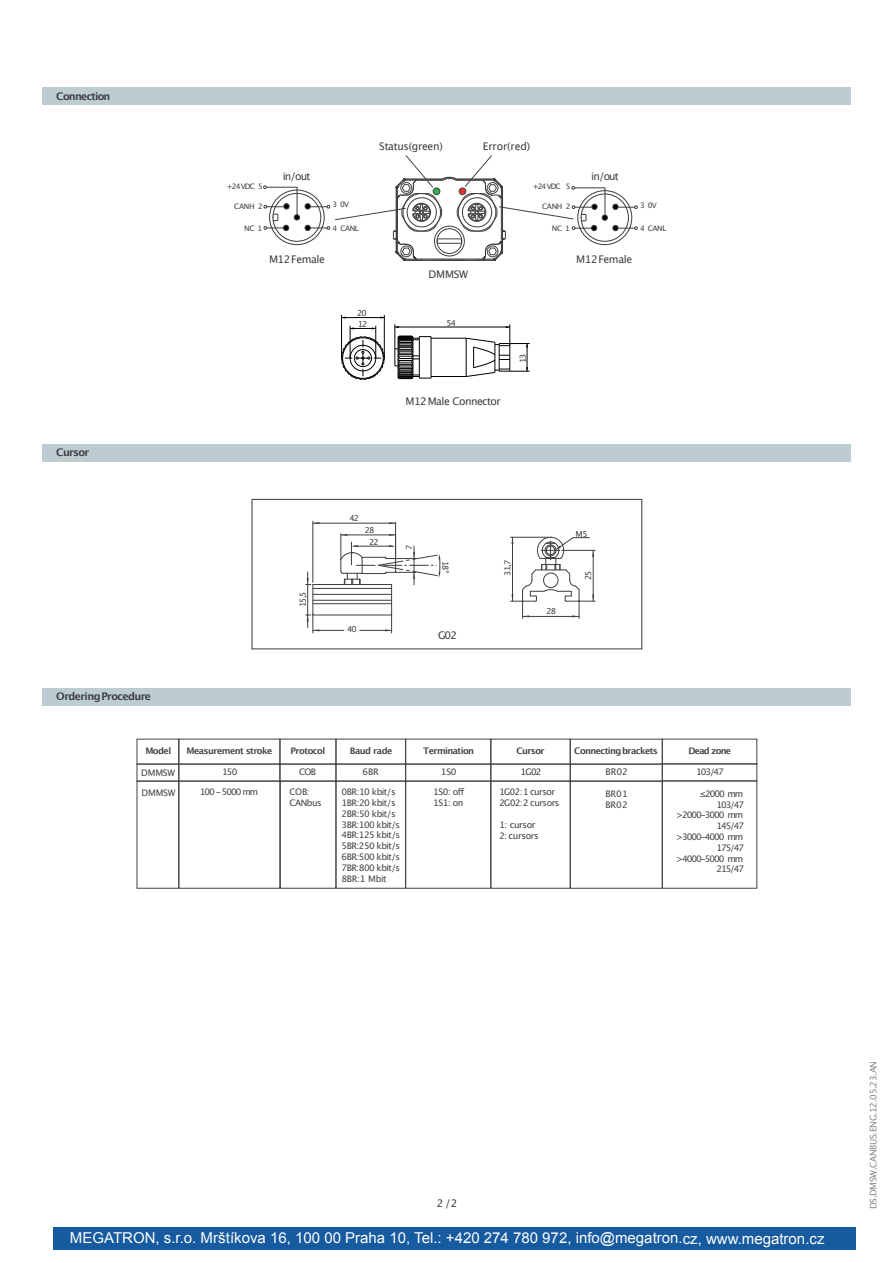
<style>
.page{position:relative;width:894px;height:1263px;background:#fff}
.page>*{position:absolute;margin:0;border:0;box-sizing:border-box;transform-origin:0 0}
.t1{font:15px "Arial";color:#fefefe}
.t2{font:10.5px "Lucida Grande";letter-spacing:-.04em;color:#3f3f40}
.t3{font:700 10.5px "Lucida Grande";letter-spacing:-.055em;color:#3a3c3f}
.t4{font:10.5px "Lucida Grande";letter-spacing:-.03em;color:#3a3c3f}
.t5{font:9.15px "Lucida Grande";color:#444242}
.t6{font:9px/10.8px "Lucida Grande";letter-spacing:-.055em;color:#444242}
.t7{font:700 9px "Lucida Grande";letter-spacing:-.065em;color:#444242}
.t8{font:9px/10.8px "Lucida Grande";letter-spacing:-.115em;color:#424141;text-align:right}
.t9{font:9px "Lucida Grande";letter-spacing:-.04em;color:#8a898a}
.t10{font:9px/10.8px "Lucida Grande";letter-spacing:-.035em;color:#3a3c3f}
.t11{font:9px "Lucida Grande";letter-spacing:-.11em;color:#444242}
.t12{font:9px/10.8px "Lucida Grande";color:#444242}
.t13{font:700 9px "Lucida Grande";letter-spacing:-.09em;color:#444242}
.t14{font:9px "Lucida Grande";color:#383b3e}
.t15{font:8.25px/12.3px "Lucida Grande";letter-spacing:-.11em;color:#3a3c3f;text-align:center}
.t16{font:7.5px "Lucida Grande";letter-spacing:-.06em;color:#3a3c3f}
.s1{color:#383b3e}
</style>
<div class="page">
<div style="left:43px;top:688px;width:808px;height:17px;background:#bdccd0"></div>
<div style="left:43px;top:445px;width:808px;height:17px;background:#bdccd0"></div>
<div style="left:43px;top:88px;width:808px;height:17px;background:#bdccd0"></div>
<div style="left:252px;top:499px;width:390px;height:150px;border:1px solid #373b3d"></div>
<svg style="left:510px;top:536px;width:85px;height:82px"></svg>
<hr style="left:313px;top:630px;width:31px;height:1px;background:#3f3f40">
<hr style="left:359px;top:630px;width:31px;height:1px;background:#3f3f40">
<hr style="left:313px;top:615px;width:78px;height:1px;background:#3f3f40">
<hr style="left:313px;top:603px;width:78px;height:1px;background:#3f3f40">
<hr style="left:313px;top:600px;width:78px;height:1px;background:#3f3f40">
<hr style="left:313px;top:594px;width:78px;height:1px;background:#3f3f40">
<hr style="left:313px;top:588px;width:78px;height:1px;background:#3f3f40">
<hr style="left:313px;top:584px;width:78px;height:1px;background:#3f3f40">
<hr style="left:312px;top:584px;width:1px;height:31px;background:#3f3f40">
<hr style="left:391px;top:584px;width:1px;height:31px;background:#3f3f40">
<svg style="left:385px;top:614px;width:7px;height:19px"></svg>
<svg style="left:306px;top:572px;width:5px;height:13px"></svg>
<hr style="left:307px;top:584px;width:1px;height:31px;background:#3f3f40">
<svg style="left:306px;top:614px;width:13px;height:19px"></svg>
<hr style="left:312px;top:521px;width:1px;height:61px;background:#3f3f40">
<hr style="left:395px;top:522px;width:1px;height:34px;background:#3f3f40">
<hr style="left:313px;top:523px;width:82px;height:1px;background:#3f3f40">
<svg style="left:340px;top:534px;width:100px;height:51px"></svg>
<div style="left:570px;top:781px;width:92px;height:107px;border:1px solid #444242"></div>
<div style="left:570px;top:764px;width:92px;height:17px;border:1px solid #444242"></div>
<div style="left:137px;top:781px;width:42px;height:107px;border:1px solid #444242"></div>
<div style="left:179px;top:781px;width:101px;height:107px;border:1px solid #444242"></div>
<div style="left:280px;top:739px;width:56px;height:25px;border:1px solid #444242"></div>
<div style="left:280px;top:781px;width:56px;height:107px;border:1px solid #444242"></div>
<div style="left:137px;top:764px;width:42px;height:17px;border:1px solid #444242"></div>
<div style="left:179px;top:764px;width:101px;height:17px;border:1px solid #444242"></div>
<div style="left:280px;top:764px;width:56px;height:17px;border:1px solid #444242"></div>
<div style="left:336px;top:781px;width:70px;height:107px;border:1px solid #444242"></div>
<div style="left:336px;top:764px;width:70px;height:17px;border:1px solid #444242"></div>
<div style="left:405px;top:781px;width:86px;height:107px;border:1px solid #444242"></div>
<div style="left:405px;top:764px;width:86px;height:17px;border:1px solid #444242"></div>
<div style="left:662px;top:739px;width:95px;height:25px;border:1px solid #444242"></div>
<div style="left:662px;top:764px;width:95px;height:17px;border:1px solid #444242"></div>
<div style="left:490px;top:781px;width:80px;height:107px;border:1px solid #444242"></div>
<div style="left:490px;top:764px;width:80px;height:17px;border:1px solid #444242"></div>
<hr style="left:431px;top:376px;width:35px;height:1px;background:#000002">
<hr style="left:431px;top:338px;width:35px;height:1px;background:#000002">
<hr style="left:431px;top:337px;width:1px;height:41px;background:#000002">
<hr style="left:395px;top:327px;width:115px;height:1px;background:#000002">
<svg style="left:394px;top:324px;width:37px;height:55px"></svg>
<svg style="left:466px;top:324px;width:63px;height:53px"></svg>
<hr style="left:375px;top:326px;width:1px;height:32px;background:#000002">
<hr style="left:350px;top:326px;width:1px;height:32px;background:#000002">
<svg style="left:350px;top:327px;width:26px;height:3px"></svg>
<hr style="left:384px;top:315px;width:1px;height:43px;background:#000002">
<hr style="left:341px;top:315px;width:1px;height:43px;background:#000002">
<hr style="left:341px;top:317px;width:43px;height:1px;background:#000002">
<svg style="left:341px;top:336px;width:44px;height:44px"></svg>
<svg style="left:263px;top:155px;width:374px;height:106px"></svg>
<div style="left:459px;top:188px;width:7px;height:7px;background:#ee2f2d;border-radius:50%"></div>
<div style="left:459px;top:188px;width:7px;height:7px;border:1px solid #444242;border-radius:50%"></div>
<div style="left:433px;top:188px;width:7px;height:7px;background:#2fb34a;border-radius:50%"></div>
<div style="left:433px;top:188px;width:7px;height:7px;border:1px solid #444242;border-radius:50%"></div>
<div style="left:53px;top:1227px;width:802px;height:22px;background:#165aa0"></div>
<p class="t3" style="left:56px;top:92px;width:56px">Connection</p>
<p class="t3" style="left:56px;top:448px;width:35px">Cursor</p>
<p class="t16" style="left:227px;top:183px;width:38px">+24 VDC 5</p>
<p class="t16" style="left:244px;top:226px;width:20px">NC 1</p>
<p class="t16" style="left:234px;top:203px;width:30px">CANH 2</p>
<p class="t2" style="left:283px;top:172px;width:29px">in/out</p>
<p class="t16" style="left:332px;top:202px;width:18px">3 0V</p>
<p class="t16" style="left:332px;top:225px;width:28px">4 CANL</p>
<p class="t2" style="left:269px;top:255px;width:57px">M12Female</p>
<p class="t15" style="left:357px;top:308px;width:11px">20</p>
<p class="t15" style="left:358px;top:319px;width:11px">12</p>
<p class="t4" style="left:379px;top:142px;width:65px">Status(green)</p>
<p class="t4" style="left:483px;top:142px;width:49px">Error(red)</p>
<p class="t16" style="left:532px;top:183px;width:39px">+24 VDC 5</p>
<p class="t16" style="left:552px;top:226px;width:20px">NC 1</p>
<p class="t16" style="left:542px;top:204px;width:30px">CANH 2</p>
<p class="t2" style="left:591px;top:172px;width:29px">in/out</p>
<p class="t16" style="left:640px;top:202px;width:18px">3 0V</p>
<p class="t16" style="left:640px;top:225px;width:28px">4 CANL</p>
<p class="t2" style="left:428px;top:270px;width:41px">DMMSW</p>
<p class="t2" style="left:576px;top:255px;width:57px">M12Female</p>
<p class="t15" style="left:446px;top:317px;width:11px">54</p>
<p class="t15" style="left:517px;top:363px;width:11px;rotate:-90deg">13</p>
<p class="t2" style="left:405px;top:397px;width:97px">M12Male Connector</p>
<p class="t15" style="left:297px;top:607px;width:18px;rotate:-90deg">15,5</p>
<p class="t15" style="left:349px;top:513px;width:11px">42</p>
<p class="t15" style="left:365px;top:524px;width:15px">28<br>22</p>
<p class="t15" style="left:347px;top:624px;width:11px">40</p>
<p class="t15" style="left:403px;top:550px;width:7px;rotate:-90deg">7</p>
<p class="t15" style="left:451px;top:561px;width:14px;rotate:90deg">18°</p>
<p class="t4" style="left:438px;top:631px;width:20px">G02</p>
<p class="t15" style="left:502px;top:576px;width:18px;rotate:-90deg">31,7</p>
<p class="t15" style="left:546px;top:606px;width:11px">28</p>
<p class="t15" style="left:575px;top:528px;width:13px">M5</p>
<p class="t15" style="left:582px;top:580px;width:11px;rotate:-90deg">25</p>
<p class="t3" style="left:56px;top:692px;width:96px">OrderingProcedure</p>
<p class="t7" style="left:145px;top:747px;width:27px">Model</p>
<p class="t7" style="left:186px;top:747px;width:87px">Measurement stroke</p>
<p class="t7" style="left:290px;top:747px;width:36px">Protocol</p>
<p class="t6" style="left:142px;top:788px;width:35px">DMMSW</p>
<p class="t11" style="left:200px;top:788px;width:60px">100 - 5000 mm</p>
<p class="t6" style="left:141px;top:768px;width:35px">DMMSW</p>
<p class="t6" style="left:222px;top:767px;width:17px">150</p>
<p class="t6" style="left:299px;top:767px;width:18px">COB</p>
<p class="t6" style="left:289px;top:787px;width:34px">COB:<br>CANbus</p>
<p class="t7" style="left:350px;top:747px;width:44px">Baud rade</p>
<p class="t7" style="left:516px;top:747px;width:30px">Cursor</p>
<p class="t6" style="left:362px;top:767px;width:18px">6BR</p>
<p class="t7" style="left:423px;top:747px;width:52px">Termination</p>
<p class="t6" style="left:441px;top:767px;width:17px">1S0</p>
<p class="t6" style="left:433px;top:787px;width:33px">1S0: off<br>1S1: on</p>
<p class="t14" style="left:520px;top:768px;width:22px">1G02</p>
<p class="t6" style="left:499px;top:787px;width:62px"><span class="s1">1G02:1</span> cursor<br><span class="s1">2G02:2</span> cursors</p>
<p class="t10" style="left:499px;top:820px;width:41px"><span class="s1">1:</span> cursor<br><span class="s1">2:</span> cursors</p>
<p class="t6" style="left:341px;top:787px;width:60px">0BR:10 kbit/s<br>1BR:20 kbit/s<br>2BR:50 kbit/s<br>3BR:100 kbit/s<br>4BR:125 kbit/s<br>5BR:250 kbit/s<br>6BR:500 kbit/s<br>7BR:800 kbit/s<br>8BR:1 Mbit</p>
<p class="t7" style="left:574px;top:747px;width:85px">Connectingbrackets</p>
<p class="t5" style="left:605px;top:768px;width:24px">BR02</p>
<p class="t12" style="left:605px;top:789px;width:24px">BR01<br>BR02</p>
<p class="t13" style="left:688px;top:747px;width:44px">Dead zone</p>
<p class="t8" style="left:696px;top:767px;width:29px">103/47</p>
<p class="t8" style="left:676px;top:789px;width:70px">≤2000 mm<br>103/47 &gt;2000-3000 mm<br>145/47 &gt;3000-4000 mm<br>175/47 &gt;4000-5000 mm<br>215/47</p>
<p class="t4" style="left:437px;top:1198px;width:22px">2/2</p>
<h1 class="t1" style="left:70px;top:1232px;width:756px">MEGATRON, s.r.o. Mrštíkova 16, 100 00 Praha 10, Tel.: +420 274 780 972, info@megatron.cz, www.megatron.cz</h1>
<p class="t9" style="left:869px;top:1209px;width:150px;rotate:-90deg">DS.DMSW.CANBUS.ENG.12.05.23.AN</p>
</div>
